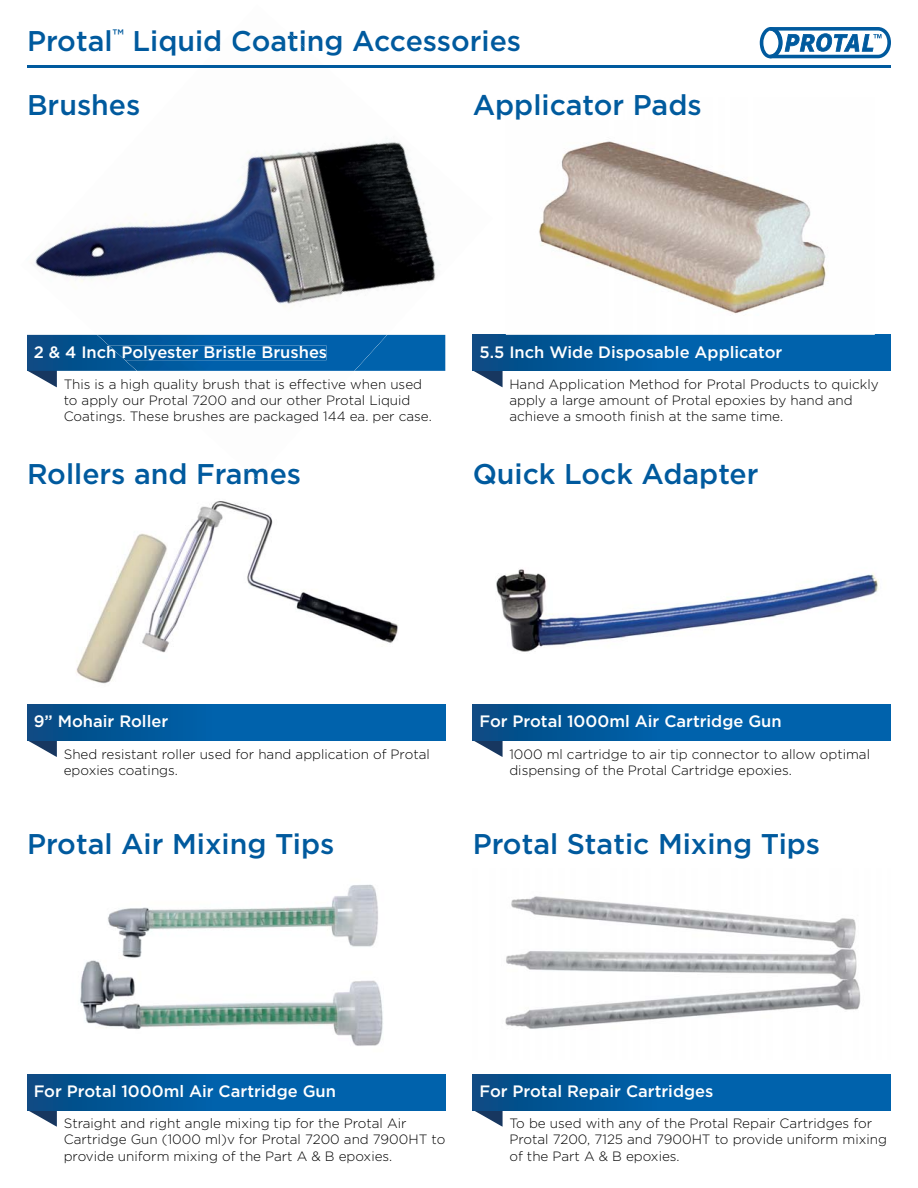
<style>
.page{position:relative;width:918px;height:1188px;background:#fff}
.page>*{position:absolute;margin:0;border:0;box-sizing:border-box;transform-origin:0 0}
.t1{font:500 28.5px "Gotham";color:#005a9e}
.t2{font:500 28.5px "Gotham";color:#005b9e}
.t3{font:500 16.5px "Gotham";color:#fff}
.t4{font:300 13.5px/16.2px "Gotham";color:#000}
.s1{color:#005b9e}
.s2{color:#005a9e}
</style>
<div class="page">
<svg style="left:473px;top:1110px;width:30px;height:17px"></svg>
<div style="left:473px;top:1074px;width:418px;height:36px;background:linear-gradient(to right,#04518e,#0068b6)"></div>
<img style="left:505px;top:896px;width:356px;height:133px">
<svg style="left:27px;top:1110px;width:30px;height:17px"></svg>
<div style="left:27px;top:1074px;width:418px;height:36px;background:linear-gradient(to right,#04518e,#0068b6)"></div>
<img style="left:80px;top:884px;width:303px;height:162px">
<svg style="left:28px;top:741px;width:29px;height:16px"></svg>
<div style="left:27px;top:705px;width:418px;height:36px;background:linear-gradient(to right,#04518e,#0068b6)"></div>
<img style="left:76px;top:501px;width:322px;height:183px">
<img style="left:27px;top:142px;width:466px;height:246px">
<img style="left:97px;top:335px;width:290px;height:36px">
<img style="left:109px;top:346px;width:217px;height:14px">
<img style="left:146px;top:379px;width:201px;height:9px">
<hr style="left:27px;top:65px;width:864px;height:3px;background:#005a9e">
<svg style="left:760px;top:27px;width:131px;height:31px"></svg>
<svg style="left:473px;top:371px;width:30px;height:16px"></svg>
<div style="left:473px;top:335px;width:418px;height:36px;background:linear-gradient(to right,#04518e,#0068b6)"></div>
<img style="left:506px;top:141px;width:369px;height:194px">
<svg style="left:474px;top:741px;width:29px;height:16px"></svg>
<div style="left:473px;top:705px;width:418px;height:36px;background:linear-gradient(to right,#04518e,#0068b6)"></div>
<img style="left:496px;top:569px;width:383px;height:83px">
<h1 class="t1" style="left:27px;top:30px;width:496px">Protal<sup>™</sup> Liqui<span class="s1">d Coati</span>ng Accessories</h1>
<h1 class="t1" style="left:27px;top:94px;width:115px">Brushes</h1>
<h1 class="t2" style="left:473px;top:94px;width:231px"><span class="s2">A</span>pplicator Pads</h1>
<p class="t3" style="left:34px;top:346px;width:295px">2 &amp; 4 Inch Polyester Bristle Brushes</p>
<p class="t3" style="left:479px;top:345px;width:305px">5.5 Inch Wide Disposable Applicator</p>
<p class="t4" style="left:64px;top:377px;width:370px">This is a high quality brush that is effective when used to apply our Protal 7200 and our other Protal Liquid<br>Coatings. These brushes are packaged 144 ea. per case.</p>
<p class="t4" style="left:509px;top:377px;width:371px">Hand Application Method for Protal Products to quickly apply a large amount of Protal epoxies by hand and achieve a smooth finish at the same time.</p>
<h1 class="t1" style="left:27px;top:464px;width:276px">Rollers and Fra es</h1>
<h1 class="t2" style="left:243px;top:464px;width:29px">m</h1>
<h1 class="t1" style="left:473px;top:464px;width:287px">Quick Lock Adapter</h1>
<p class="t3" style="left:34px;top:715px;width:136px">9” Mohair Roller</p>
<p class="t3" style="left:479px;top:715px;width:304px">For Protal 1000ml Air Cartridge Gun</p>
<p class="t4" style="left:64px;top:747px;width:368px">Shed resistant roller used for hand application of Protal epoxies coatings.</p>
<p class="t4" style="left:509px;top:747px;width:362px">1000 ml cartridge to air tip connector to allow optimal dispensing of the Protal Cartridge epoxies.</p>
<h1 class="t1" style="left:27px;top:833px;width:309px">Protal Air Mixing Tips</h1>
<h1 class="t1" style="left:473px;top:833px;width:349px">Protal Static Mixing Tips</h1>
<p class="t3" style="left:34px;top:1085px;width:304px">For Protal 1000ml Air Cartridge Gun</p>
<p class="t4" style="left:64px;top:1116px;width:383px">Straight and right angle mixing tip for the Protal Air<br>Cartridge Gun (1000 ml)v for Protal 7200 and 7900HT to provide uniform mixing of the Part A &amp; B epoxies.</p>
<p class="t3" style="left:479px;top:1085px;width:235px">For Protal Repair Cartridges</p>
<p class="t4" style="left:509px;top:1116px;width:379px">To be used with any of the Protal Repair Cartridges for<br>Protal 7200, 7125 and 7900HT to provide uniform mixing of the Part A &amp; B epoxies.</p>
</div>
